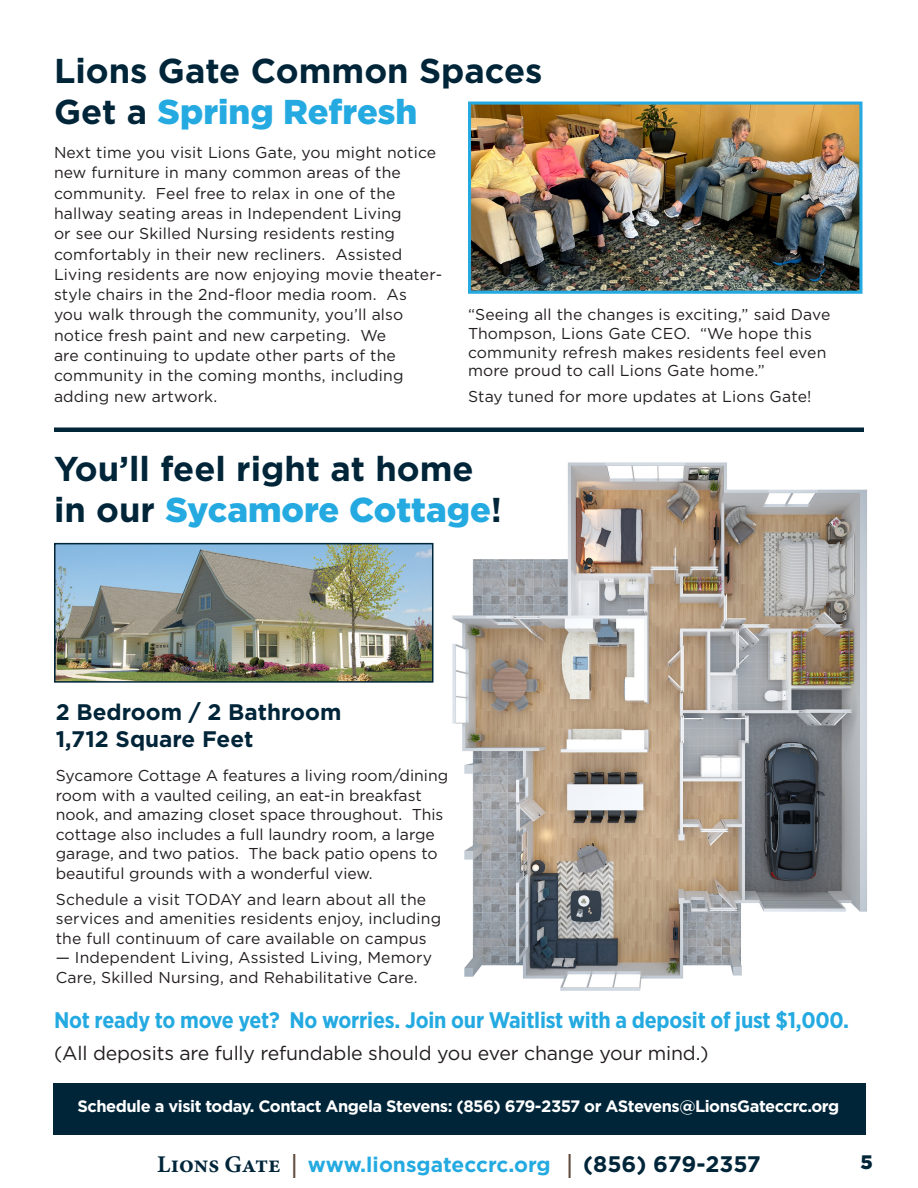
<style>
.page{position:relative;width:918px;height:1188px;background:#fff}
.page>*{position:absolute;margin:0;border:0;box-sizing:border-box;transform-origin:0 0}
.t1{font:700 34.5px/41.4px "Gotham";color:#002539}
.t2{font:700 22.5px "Gotham Narrow";letter-spacing:-.01em;color:#24aae1}
.t3{font:700 22.5px "Gotham";color:#002539}
.t4{font:700 21px "Gotham";color:#24aae1}
.t5{font:19.5px "Gotham";letter-spacing:-.01em;color:#231f20}
.t6{font:900 19.5px "Gotham";color:#002539}
.t7{font:700 16.5px "Gotham";letter-spacing:-.03em;color:#fff}
.t8{font:15.75px/20.2px "Gotham";letter-spacing:.01em;color:#231f20}
.s1{font-weight:900;color:#24aae1}
.s2{font-family:"Minion Pro";font-size:24px;color:#002539}
.s3{font-family:"Minion Pro";font-size:24px;color:#614a3d}
.s4{font-size:22.5px;color:#002539}
</style>
<div class="page">
<img style="left:388px;top:462px;width:479px;height:529px">
<img style="left:472px;top:106px;width:387px;height:184px">
<div style="left:468px;top:102px;width:395px;height:192px;border:3px solid #24aae1"></div>
<div style="left:54px;top:427px;width:810px;height:5px;background:#002539"></div>
<div style="left:54px;top:1083px;width:812px;height:52px;background:#002539"></div>
<img style="left:57px;top:546px;width:373px;height:134px">
<div style="left:54px;top:543px;width:379px;height:140px;border:2px solid #002539"></div>
<p class="t1" style="left:54px;top:49px;width:490px">Lions Gate Common Spaces<br>Get a <span class="s1">Spring Refresh</span></p>
<p class="t8" style="left:54px;top:142px;width:390px">Next time you visit Lions Gate, you might notice new furniture in many common areas of the community. Feel free to relax in one of the hallway seating areas in Independent Living<br>or see our Skilled Nursing residents resting comfortably in their new recliners. Assisted Living residents are now enjoying movie theater&shy;style chairs in the 2nd-floor media room. As<br>you walk through the community, you’ll also notice fresh paint and new carpeting. We<br>are continuing to update other parts of the community in the coming months, including adding new artwork.</p>
<p class="t8" style="left:468px;top:305px;width:364px;line-height:18.6px">“Seeing all the changes is exciting,” said Dave Thompson, Lions Gate CEO. “We hope this community refresh makes residents feel even more proud to call Lions Gate home.”</p>
<p class="t8" style="left:468px;top:386px;width:345px">Stay tuned for more updates at Lions Gate!</p>
<p class="t1" style="left:54px;top:447px;width:450px">You’ll feel right at home in our <span class="s1">Sycamore Cottage</span>!</p>
<p class="t3" style="left:56px;top:699px;width:287px">2 Bedroom / 2 Bathroom</p>
<p class="t3" style="left:56px;top:726px;width:199px">1,712 Square Feet</p>
<p class="t8" style="left:56px;top:766px;width:394px;line-height:19.5px">Sycamore Cottage A features a living room/dining room with a vaulted ceiling, an eat-in breakfast nook, and amazing closet space throughout. This cottage also includes a full laundry room, a large garage, and two patios. The back patio opens to beautiful grounds with a wonderful view.</p>
<p class="t8" style="left:56px;top:889px;width:387px;line-height:19.5px">Schedule a visit TODAY and learn about all the services and amenities residents enjoy, including the full continuum of care available on campus</p>
<p class="t8" style="left:56px;top:948px;width:378px;line-height:19.5px">— Independent Living, Assisted Living, Memory<br>Care, Skilled Nursing, and Rehabilitative Care.</p>
<p class="t2" style="left:54px;top:1006px;width:797px">Not ready to move yet? No worries. Join our Waitlist with a deposit of just $1,000.</p>
<p class="t5" style="left:54px;top:1042px;width:656px">(All deposits are fully refundable should you ever change your mind.)</p>
<p class="t7" style="left:77px;top:1097px;width:763px">Schedule a visit today. Contact Angela Stevens: (856) 679-2357 or AStevens@LionsGateccrc.org</p>
<p class="t4" style="left:157px;top:1153px;width:605px"><span class="s2">Lions Gate</span> <span class="s3">|</span> www.lionsgateccrc.org <span class="s3">|</span> <span class="s4">(856) 679-2357</span></p>
<p class="t6" style="left:861px;top:1151px;width:14px">5</p>
</div>
